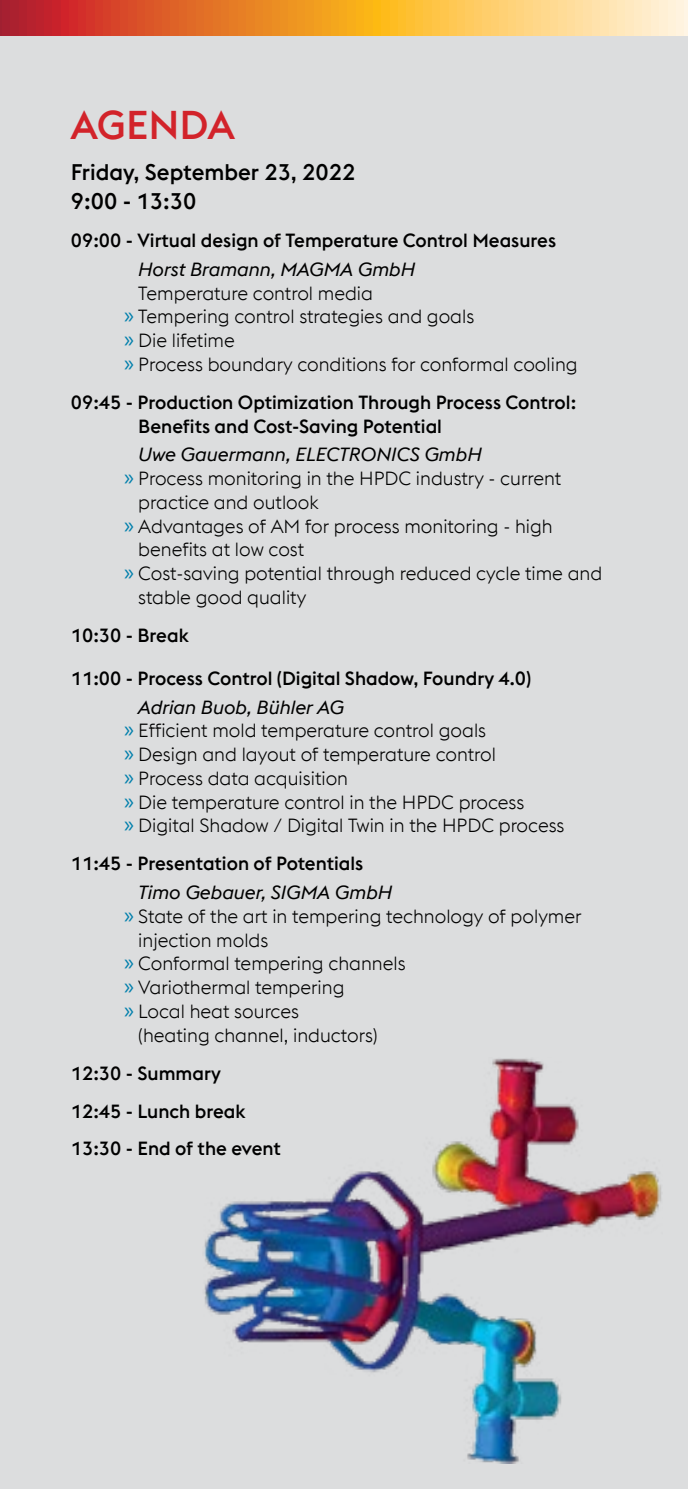
<style>
.page{position:relative;width:688px;height:1489px;background:#fff}
.page>*{position:absolute;margin:0;border:0;box-sizing:border-box;transform-origin:0 0}
.t1{font:500 40px "voestalpine";color:#d2232a}
.t2{font:500 22.5px/28.8px "voestalpine";color:#000}
.t3{font:300 19px/23.8px "voestalpine";color:#000}
.t4{font:500 19px/38px "voestalpine";color:#000}
.t5{font:italic 19px "voestalpine";color:#000}
.s1{font-family:"Myriad Pro";font-weight:400;font-size:23.75px;color:#007fac}
.s2{font-weight:400;font-style:italic}
</style>
<div class="page">
<div style="left:0;top:0;width:687px;height:1488px;background:#dcddde"></div>
<svg style="left:0;top:0;width:687px;height:35px;background:#ec984f"></svg>
<img style="left:204px;top:1058px;width:458px;height:405px">
<h1 class="t1" style="left:71px;top:100px;width:165px">AGENDA</h1>
<p class="t2" style="left:71px;top:158px;width:286px">Friday, September 23, 2022<br>9:00 - 13:30</p>
<p class="t4" style="left:71px;top:221px;width:486px">09:00 - Virtual design of Temperature Control Measures</p>
<p class="t5" style="left:138px;top:258px;width:278px">Horst Bramann, MAGMA GmbH</p>
<p class="t3" style="left:124px;top:281px;width:455px;text-indent:14px">Temperature control media<br><span class="s1">»</span> Tempering control strategies and goals<br><span class="s1">»</span> Die lifetime<br><span class="s1">»</span> Process boundary conditions for conformal cooling</p>
<p class="t4" style="left:138px;top:390px;width:439px;line-height:23.8px;text-indent:-67px">09:45 - Production Optimization Through Process Control:<br>Benefits and Cost-Saving Potential</p>
<p class="t5" style="left:138px;top:443px;width:345px">Uwe Gauermann, ELECTRONICS GmbH</p>
<p class="t3" style="left:124px;top:466px;width:438px"><span class="s1">»</span> Process monitoring in the HPDC industry - current</p>
<p class="t3" style="left:138px;top:490px;width:182px">practice and outlook</p>
<p class="t3" style="left:124px;top:514px;width:430px"><span class="s1">»</span> Advantages of AM for process monitoring - high</p>
<p class="t3" style="left:138px;top:538px;width:167px">benefits at low cost</p>
<p class="t3" style="left:124px;top:561px;width:479px"><span class="s1">»</span> Cost-saving potential through reduced cycle time and</p>
<p class="t3" style="left:138px;top:585px;width:169px">stable good quality</p>
<p class="t4" style="left:71px;top:616px;width:119px">10:30 - Break</p>
<p class="t4" style="left:71px;top:659px;width:461px">11:00 - Process Control (Digital Shadow, Foundry 4.0)</p>
<p class="t3" style="left:124px;top:695px;width:442px;text-indent:14px"><span class="s2">Adrian Buob, Bühler AG<br></span><span class="s1">»</span> Efficient mold temperature control goals<br><span class="s1">»</span> Design and layout of temperature control<br><span class="s1">»</span> Process data acquisition<br><span class="s1">»</span> Die temperature control in the HPDC process<br><span class="s1">»</span> Digital Shadow / Digital Twin in the HPDC process</p>
<p class="t4" style="left:71px;top:844px;width:294px">11:45 - Presentation of Potentials</p>
<p class="t5" style="left:138px;top:881px;width:255px">Timo Gebauer, SIGMA GmbH</p>
<p class="t3" style="left:124px;top:904px;width:458px"><span class="s1">»</span> State of the art in tempering technology of polymer</p>
<p class="t3" style="left:138px;top:928px;width:131px">injection molds</p>
<p class="t3" style="left:124px;top:951px;width:283px"><span class="s1">»</span> Conformal tempering channels</p>
<p class="t3" style="left:124px;top:975px;width:222px"><span class="s1">»</span> Variothermal tempering</p>
<p class="t3" style="left:124px;top:999px;width:176px"><span class="s1">»</span> Local heat sources</p>
<p class="t3" style="left:138px;top:1023px;width:241px">(heating channel, inductors)</p>
<p class="t4" style="left:71px;top:1053px;width:211px">12:30 - Summary<br>12:45 - Lunch break<br>13:30 - End of the event</p>
</div>
